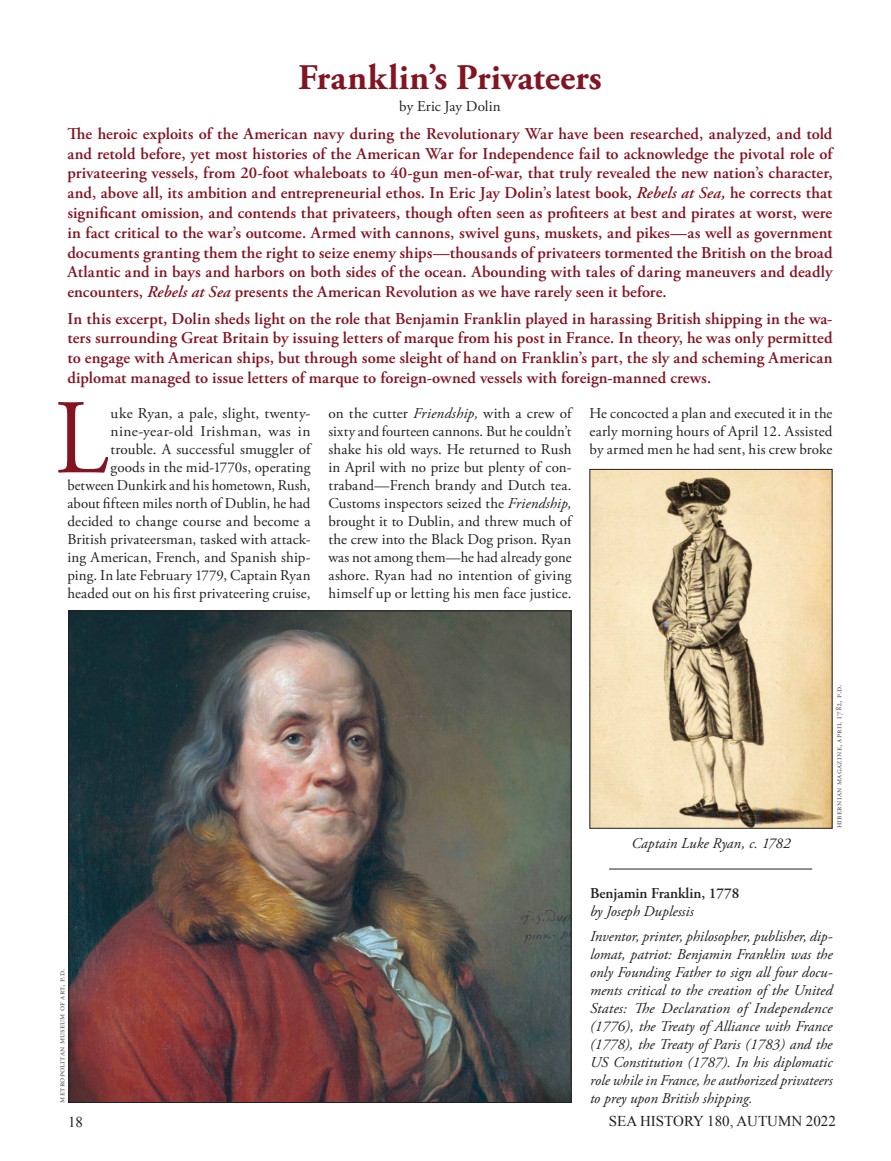
<style>
.page{position:relative;width:891px;height:1161px;background:#fff}
.page>*{position:absolute;margin:0;border:0;box-sizing:border-box;transform-origin:0 0}
.t1{font:106.05px "Adobe Garamond Pro";color:#831523;scale:.91 1}
.t2{font:700 36px "Adobe Garamond Pro";letter-spacing:.005em;color:#831523}
.t3{font:600 16.5px/19.8px "Adobe Garamond Pro";letter-spacing:.005em;color:#831523;text-align:justify}
.t4{font:15px/18px "Adobe Garamond Pro";letter-spacing:.005em;color:#231f20;text-align:right}
.t5{font:italic 15px/18px "Adobe Garamond Pro";color:#231f20;text-align:justify}
.t6{font:15px "Times New Roman";color:#231f20}
.t7{font:600 15px "Adobe Garamond Pro";color:#231f20}
.t8{font:9px "Adobe Garamond Pro";letter-spacing:.035em;color:#57585a}
.s1{font-style:italic}
</style>
<div class="page">
<img style="left:592px;top:471px;width:238px;height:356px">
<div style="left:590px;top:469px;width:242px;height:360px;border:1px solid #231f20"></div>
<img style="left:70px;top:612px;width:500px;height:489px">
<hr style="left:609px;top:869px;width:203px;height:1px;background:#231f20">
<p class="t2" style="left:298px;top:56px;width:305px">Franklin’s Privateers</p>
<p class="t4" style="left:399px;top:98px;width:103px">by Eric Jay Dolin</p>
<p class="t3" style="left:68px;top:124px;width:767px">The heroic exploits of the American navy during the Revolutionary War have been researched, analyzed, and told and retold before, yet most histories of the American War for Independence fail to acknowledge the pivotal role of privateering vessels, from 20-foot whaleboats to 40-gun men-of-war, that truly revealed the new nation’s character, and, above all, its ambition and entrepreneurial ethos. In Eric Jay Dolin’s latest book, <span class="s1">Rebels at Sea,</span> he corrects that significant omission, and contends that privateers, though often seen as profiteers at best and pirates at worst, were in fact critical to the war’s outcome. Armed with cannons, swivel guns, muskets, and pikes—as well as government documents granting them the right to seize enemy ships—thousands of privateers tormented the British on the broad Atlantic and in bays and harbors on both sides of the ocean. Abounding with tales of daring maneuvers and deadly encounters, <span class="s1">Rebels at Sea</span> presents the American Revolution as we have rarely seen it before.</p>
<p class="t3" style="left:68px;top:309px;width:767px">In this excerpt, Dolin sheds light on the role that Benjamin Franklin played in harassing British shipping in the wa&shy;ters surrounding Great Britain by issuing letters of marque from his post in France. In theory, he was only permitted to engage with American ships, but through some sleight of hand on Franklin’s part, the sly and scheming American diplomat managed to issue letters of marque to foreign-owned vessels with foreign-manned crews.</p>
<p class="t1" style="left:55px;top:375px;width:60px">L</p>
<p class="t4" style="left:68px;top:405px;width:246px">uke Ryan, a pale, slight, twenty&shy;nine-year-old Irishman, was in trouble. A successful smuggler of<br>goods in the mid-1770s, operating between Dunkirk and his hometown, Rush, about fifteen miles north of Dublin, he had decided to change course and become a British privateersman, tasked with attack&shy;ing American, French, and Spanish ship&shy;ping. In late February 1779, Captain Ryan headed out on his first privateering cruise,</p>
<p class="t4" style="left:328px;top:405px;width:246px;text-align:left">on the cutter <span class="s1">Friendship,</span> with a crew of sixty and fourteen cannons. But he couldn’t shake his old ways. He returned to Rush in April with no prize but plenty of con&shy;traband—French brandy and Dutch tea.<br>Customs inspectors seized the <span class="s1">Friendship, </span>brought it to Dublin, and threw much of the crew into the Black Dog prison. Ryan was not among them—he had already gone ashore. Ryan had no intention of giving himself up or letting his men face justice.</p>
<p class="t4" style="left:590px;top:405px;width:245px;text-align:justify">He concocted a plan and executed it in the early morning hours of April 12. Assisted by armed men he had sent, his crew broke</p>
<p class="t8" style="left:56px;top:1102px;width:135px;rotate:-90deg">metropolitan museum of art, p.d.</p>
<p class="t8" style="left:833px;top:828px;width:145px;rotate:-90deg">hibernian magazine, april 1782, p.d.</p>
<p class="t5" style="left:631px;top:835px;width:161px">Captain Luke Ryan, c. 1782</p>
<p class="t7" style="left:590px;top:884px;width:151px">Benjamin Franklin, 1778</p>
<p class="t5" style="left:590px;top:902px;width:105px">by Joseph Duplessis</p>
<p class="t5" style="left:590px;top:927px;width:244px">Inventor, printer, philosopher, publisher, dip&shy;lomat, patriot: Benjamin Franklin was the only Founding Father to sign all four docu&shy;ments critical to the creation of the United States: The Declaration of Independence (1776), the Treaty of Alliance with France (1778), the Treaty of Paris (1783) and the US Constitution (1787). In his diplomatic role while in France, he authorized privateers to prey upon British shipping.</p>
<p class="t6" style="left:68px;top:1112px;width:16px">18</p>
<p class="t6" style="left:609px;top:1111px;width:229px">SEA HISTORY 180, AUTUMN 2022</p>
</div>
